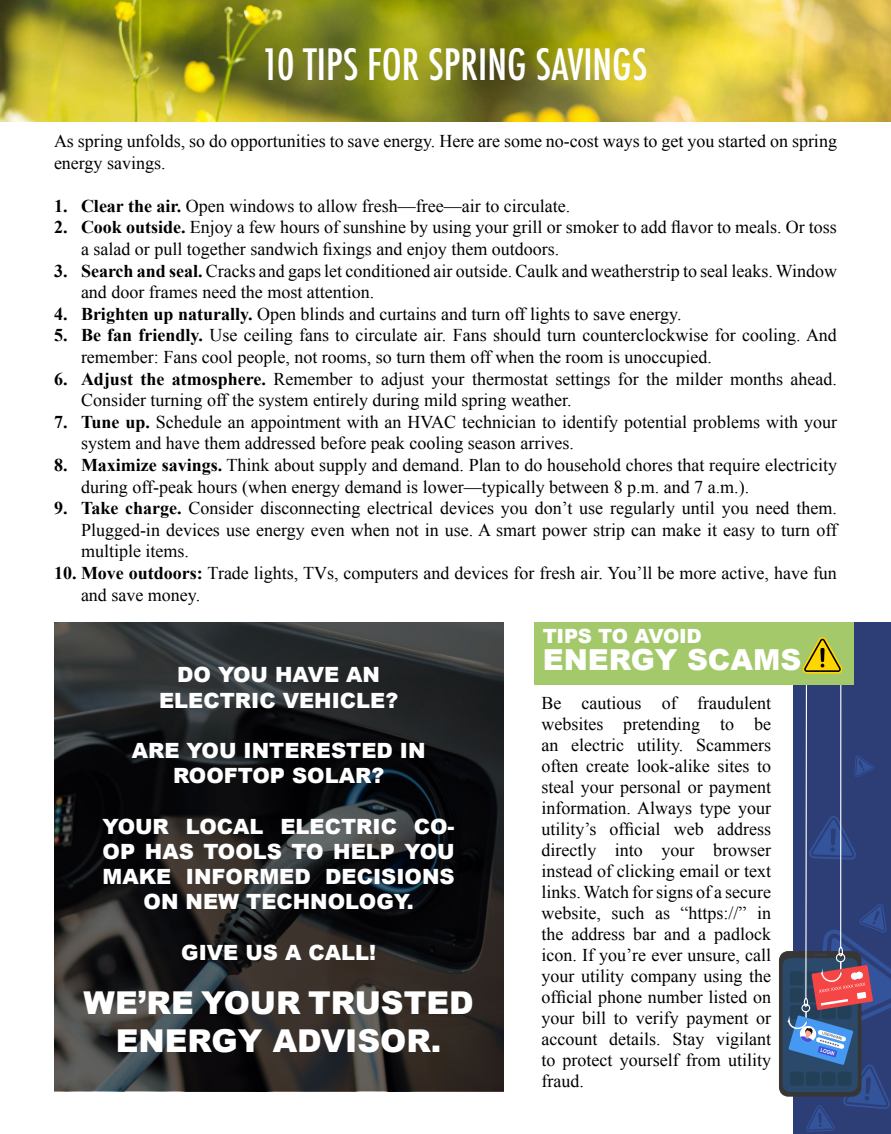
<style>
.page{position:relative;width:891px;height:1134px;background:#fff}
.page>*{position:absolute;margin:0;border:0;box-sizing:border-box;transform-origin:0 0}
.t1{font:500 condensed 42px "Futura";color:#fff}
.t2{font:900 31.5px/37.8px "Arial";color:#fff;text-align:center}
.t3{font:900 28.95px "Arial";color:#fff}
.t4{font:900 21px/25.2px "Arial";color:#fff;text-align:center}
.t5{font:900 19.65px "Arial";letter-spacing:-.015em;color:#fff}
.t6{font:18px/21px "Times New Roman";color:#000}
.s1{font-weight:700}
</style>
<div class="page">
<img style="left:0;top:0;width:891px;height:122px">
<div style="left:534px;top:622px;width:320px;height:63px;background:#a3c96a"></div>
<svg style="left:779px;top:622px;width:112px;height:510px"></svg>
<svg style="left:54px;top:622px;width:449px;height:469px;background:#232324"></svg>
<h1 class="t1" style="left:262px;top:38px;width:387px">10 TIPS FOR SPRING SAVINGS</h1>
<p class="t6" style="left:54px;top:130px;width:785px;line-height:21.6px">As spring unfolds, so do opportunities to save energy. Here are some no-cost ways to get you started on spring energy savings.</p>
<p class="t6" style="left:54px;top:195px;width:518px"><span class="s1">1. Clear the air.</span> Open windows to allow fresh—free—air to circulate.</p>
<p class="t6" style="left:81px;top:216px;width:757px;line-height:21.6px;text-indent:-27px"><span class="s1">2. Cook outside.</span> Enjoy a few hours of sunshine by using your grill or smoker to add flavor to meals. Or toss a salad or pull together sandwich fixings and enjoy them outdoors.</p>
<p class="t6" style="left:81px;top:260px;width:758px;line-height:21.6px;text-indent:-27px"><span class="s1">3. Search and seal.</span> Cracks and gaps let conditioned air outside. Caulk and weatherstrip to seal leaks. Window and door frames need the most attention.</p>
<p class="t6" style="left:54px;top:303px;width:629px"><span class="s1">4. Brighten up naturally.</span> Open blinds and curtains and turn off lights to save energy.</p>
<p class="t6" style="left:81px;top:324px;width:757px;line-height:21.6px;text-indent:-27px"><span class="s1">5. Be fan friendly.</span> Use ceiling fans to circulate air. Fans should turn counterclockwise for cooling. And remember: Fans cool people, not rooms, so turn them off when the room is unoccupied.</p>
<p class="t6" style="left:81px;top:368px;width:758px;line-height:21.6px;text-indent:-27px"><span class="s1">6. Adjust the atmosphere.</span> Remember to adjust your thermostat settings for the milder months ahead.<br>Consider turning off the system entirely during mild spring weather.</p>
<p class="t6" style="left:81px;top:411px;width:758px;line-height:21.6px;text-indent:-27px"><span class="s1">7. Tune up.</span> Schedule an appointment with an HVAC technician to identify potential problems with your system and have them addressed before peak cooling season arrives.</p>
<p class="t6" style="left:81px;top:454px;width:758px;line-height:21.6px;text-indent:-27px"><span class="s1">8. Maximize savings.</span> Think about supply and demand. Plan to do household chores that require electricity during off-peak hours (when energy demand is lower—typically between 8 p.m. and 7 a.m.).</p>
<p class="t6" style="left:81px;top:497px;width:758px;line-height:21.6px;text-align:justify;text-indent:-27px"><span class="s1">9. Take charge.</span> Consider disconnecting electrical devices you don’t use regularly until you need them.<br>Plugged-in devices use energy even when not in use. A smart power strip can make it easy to turn off multiple items.</p>
<p class="t6" style="left:81px;top:562px;width:757px;line-height:21.6px;text-indent:-27px"><span class="s1">10. Move outdoors:</span> Trade lights, TVs, computers and devices for fresh air. You’ll be more active, have fun and save money.</p>
<p class="t4" style="left:159px;top:662px;width:241px">DO YOU HAVE AN<br>ELECTRIC VEHICLE?</p>
<p class="t4" style="left:132px;top:737px;width:295px">ARE YOU INTERESTED IN<br>ROOFTOP SOLAR?</p>
<p class="t4" style="left:103px;top:813px;width:354px">YOUR LOCAL ELECTRIC CO-<br>OP HAS TOOLS TO HELP YOU<br>MAKE INFORMED DECISIONS<br>ON NEW TECHNOLOGY.</p>
<p class="t4" style="left:181px;top:939px;width:196px">GIVE US A CALL!</p>
<h2 class="t2" style="left:84px;top:983px;width:392px">WE’RE YOUR TRUSTED<br>ENERGY ADVISOR.</h2>
<p class="t5" style="left:543px;top:622px;width:160px">TIPS TO AVOID</p>
<h3 class="t3" style="left:543px;top:639px;width:260px">ENERGY SCAMS</h3>
<p class="t6" style="left:541px;top:692px;width:231px;text-align:justify">Be cautious of fraudulent websites pretending to be an electric utility. Scammers often create look-alike sites to steal your personal or payment information. Always type your utility’s official web address directly into your browser instead of clicking email or text links. Watch for signs of a secure website, such as “https://” in the address bar and a padlock icon. If you’re ever unsure, call your utility company using the official phone number listed on your bill to verify payment or account details. Stay vigilant to protect yourself from utility fraud.</p>
</div>
